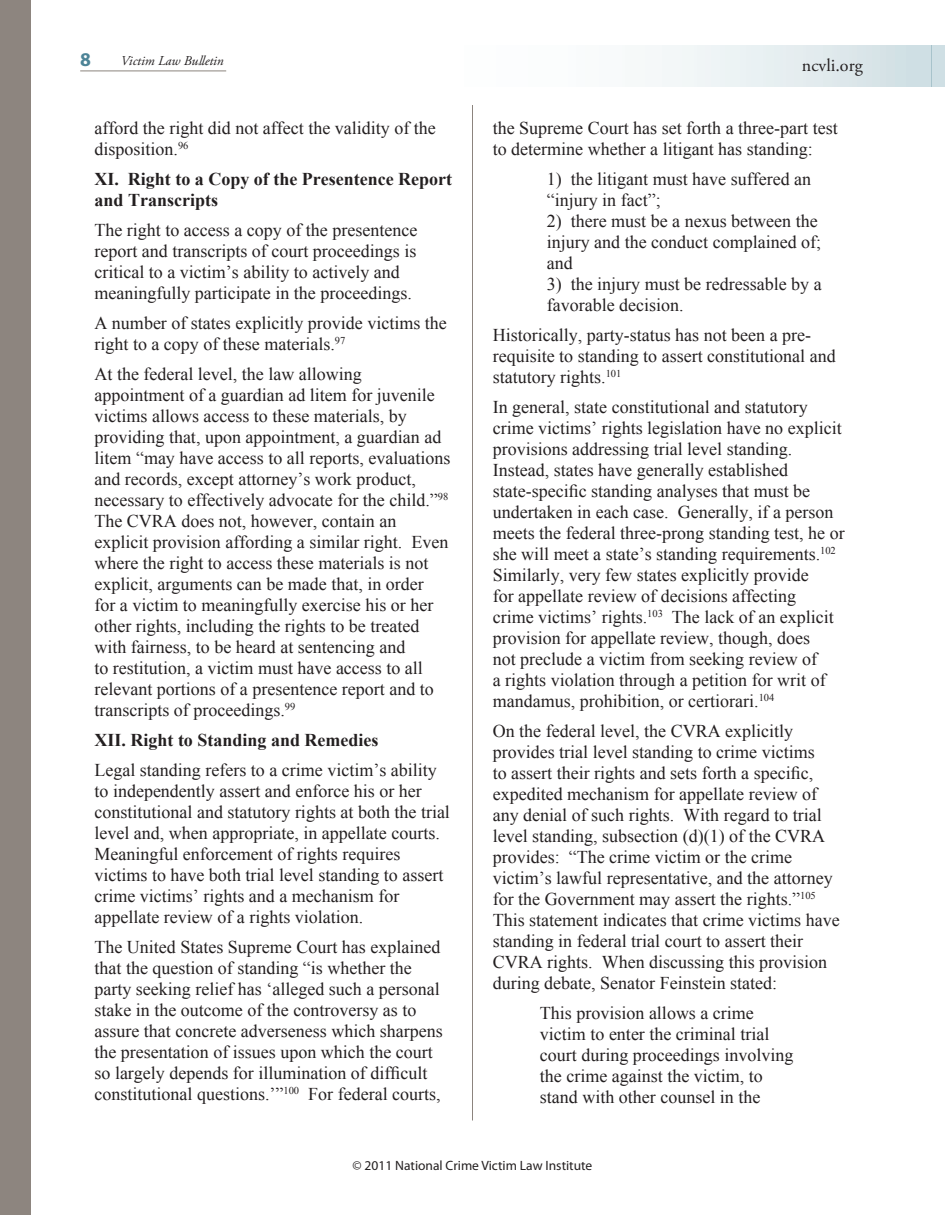
<style>
.page{position:relative;width:945px;height:1215px;background:#fff}
.page>*{position:absolute;margin:0;border:0;box-sizing:border-box;transform-origin:0 0}
.t1{font:700 19.5px "Myriad Pro";color:#4d8497}
.t2{font:18px/21px "Times New Roman";color:#231f20}
.t3{font:700 18px/21px "Times New Roman";color:#231f20}
.t4{font:18px "Adobe Garamond Pro";color:#231f20}
.t5{font:13.5px "Myriad Pro";color:#231f20}
.t6{font:italic 13.5px "Adobe Garamond Pro";color:#231f20}
</style>
<div class="page">
<hr style="left:80px;top:71px;width:146px;height:1px;background:#8c847e">
<div style="left:932px;top:46px;width:13px;height:40px;background:#cfdfe4"></div>
<svg style="left:200px;top:46px;width:732px;height:40px"></svg>
<hr style="left:472px;top:105px;width:1px;height:1015px;background:#8c847e">
<div style="left:0;top:0;width:31px;height:1215px;background:#8c847e"></div>
<p class="t1" style="left:80px;top:47px;width:12px">8</p>
<p class="t6" style="left:121px;top:53px;width:105px">Victim Law Bulletin</p>
<p class="t2" style="left:94px;top:117px;width:343px">afford the right did not affect the validity of the disposition.<sup>96</sup></p>
<p class="t3" style="left:94px;top:168px;width:359px">XI. Right to a Copy of the Presentence Report and Transcripts</p>
<p class="t2" style="left:94px;top:219px;width:324px">The right to access a copy of the presentence report and transcripts of court proceedings is critical to a victim’s ability to actively and meaningfully participate in the proceedings.</p>
<p class="t2" style="left:94px;top:312px;width:354px">A number of states explicitly provide victims the right to a copy of these materials.<sup>97</sup></p>
<p class="t2" style="left:94px;top:363px;width:357px">At the federal level, the law allowing appointment of a guardian ad litem for juvenile victims allows access to these materials, by providing that, upon appointment, a guardian ad litem “may have access to all reports, evaluations and records, except attorney’s work product, necessary to effectively advocate for the child.”<sup>98<br></sup>The CVRA does not, however, contain an explicit provision affording a similar right. Even where the right to access these materials is not explicit, arguments can be made that, in order<br>for a victim to meaningfully exercise his or her other rights, including the rights to be treated with fairness, to be heard at sentencing and<br>to restitution, a victim must have access to all relevant portions of a presentence report and to transcripts of proceedings.<sup>99</sup></p>
<p class="t3" style="left:94px;top:729px;width:286px">XII. Right to Standing and Remedies</p>
<p class="t2" style="left:94px;top:759px;width:357px">Legal standing refers to a crime victim’s ability to independently assert and enforce his or her constitutional and statutory rights at both the trial level and, when appropriate, in appellate courts.<br>Meaningful enforcement of rights requires victims to have both trial level standing to assert crime victims’ rights and a mechanism for appellate review of a rights violation.</p>
<p class="t2" style="left:94px;top:936px;width:350px">The United States Supreme Court has explained that the question of standing “is whether the party seeking relief has ‘alleged such a personal stake in the outcome of the controversy as to assure that concrete adverseness which sharpens the presentation of issues upon which the court so largely depends for illumination of difficult constitutional questions.’”<sup>100</sup> For federal courts,</p>
<p class="t4" style="left:802px;top:54px;width:62px">ncvli.org</p>
<p class="t2" style="left:493px;top:117px;width:346px">the Supreme Court has set forth a three-part test to determine whether a litigant has standing:</p>
<p class="t2" style="left:547px;top:168px;width:266px">1) the litigant must have suffered an “injury in fact”;</p>
<p class="t2" style="left:547px;top:210px;width:276px">2) there must be a nexus between the injury and the conduct complained of; and</p>
<p class="t2" style="left:547px;top:273px;width:276px">3) the injury must be redressable by a favorable decision.</p>
<p class="t2" style="left:493px;top:324px;width:344px">Historically, party-status has not been a pre&shy;requisite to standing to assert constitutional and statutory rights.<sup>101</sup></p>
<p class="t2" style="left:493px;top:396px;width:353px">In general, state constitutional and statutory crime victims’ rights legislation have no explicit provisions addressing trial level standing.<br>Instead, states have generally established state-specific standing analyses that must be undertaken in each case. Generally, if a person meets the federal three-prong standing test, he or she will meet a state’s standing requirements.<sup>102<br></sup>Similarly, very few states explicitly provide<br>for appellate review of decisions affecting<br>crime victims’ rights.<sup>103</sup> The lack of an explicit provision for appellate review, though, does<br>not preclude a victim from seeking review of<br>a rights violation through a petition for writ of mandamus, prohibition, or certiorari.<sup>104</sup></p>
<p class="t2" style="left:493px;top:720px;width:348px">On the federal level, the CVRA explicitly provides trial level standing to crime victims<br>to assert their rights and sets forth a specific, expedited mechanism for appellate review of any denial of such rights. With regard to trial level standing, subsection (d)(1) of the CVRA provides: “The crime victim or the crime victim’s lawful representative, and the attorney for the Government may assert the rights.”<sup>105<br></sup>This statement indicates that crime victims have standing in federal trial court to assert their CVRA rights. When discussing this provision during debate, Senator Feinstein stated:</p>
<p class="t2" style="left:540px;top:1002px;width:255px">This provision allows a crime victim to enter the criminal trial court during proceedings involving the crime against the victim, to stand with other counsel in the</p>
<p class="t5" style="left:353px;top:1157px;width:241px">© 2011 National Crime Victim Law Institute</p>
</div>
